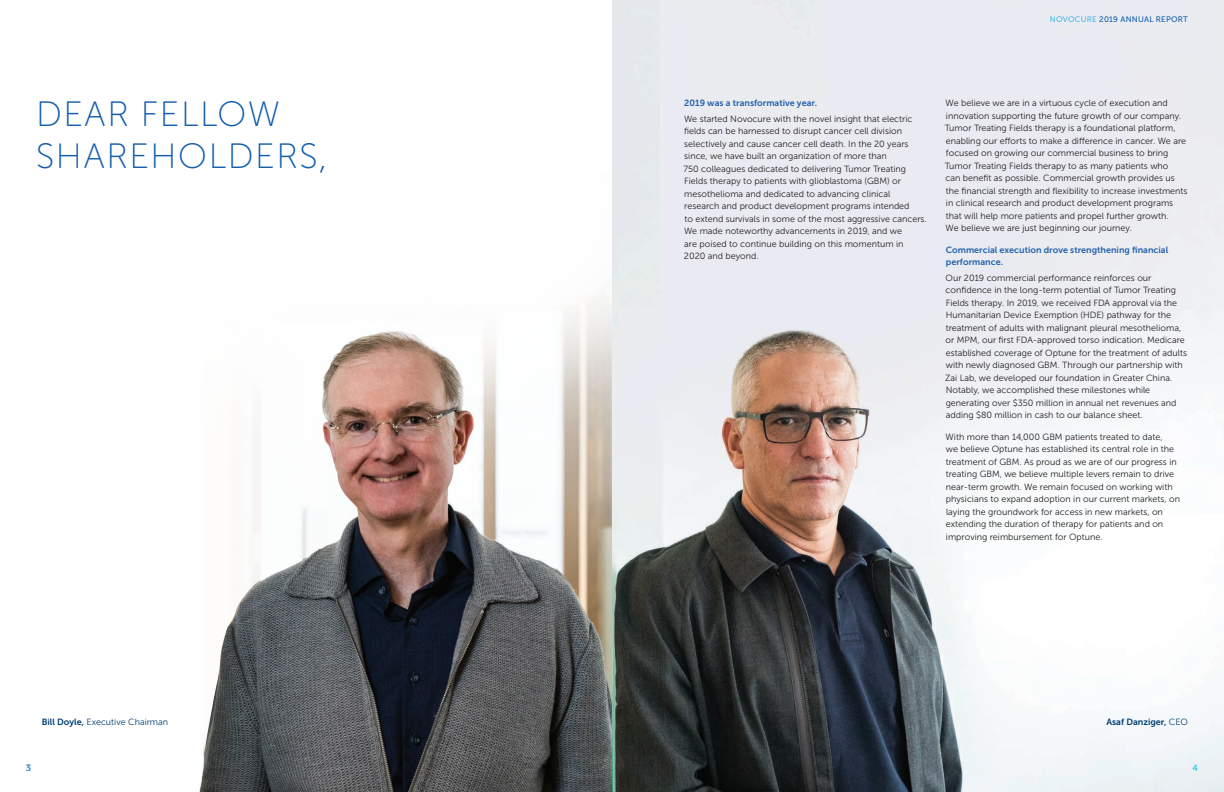
<style>
.page{position:relative;width:1224px;height:792px;background:#fff}
.page>*{position:absolute;margin:0;border:0;box-sizing:border-box;transform-origin:0 0}
.t1{font:35.2px/42.2px "Museo Sans Rounded 100";letter-spacing:.05em;color:#145ead}
.t2{font:9px/12.5px "Museo Sans 300";color:#231f20}
.t3{font:9px/12.5px "Museo Sans 700";color:#2461ae}
.t4{font:9px "Museo Sans 300";color:#003d71}
.t5{font:9px "Museo Sans 700";color:#003d71}
.t6{font:9px "Museo Sans 500";color:#4ab3e4}
.t7{font:9px "Museo Sans 500";color:#15c0f2}
.t8{font:8px "Museo Sans 500";letter-spacing:.025em;color:#145ead}
.s1{color:#4cb4e5}
.s2{font-family:"Museo Sans 700"}
.s3{font-family:"Museo Sans 300"}
</style>
<div class="page">
<img style="left:612px;top:0;width:612px;height:792px">
<img style="left:199px;top:295px;width:413px;height:497px">
<p class="t1" style="left:36px;top:93px;width:293px">DEAR FELLOW<br>SHAREHOLDERS,</p>
<p class="t8" style="left:1050px;top:15px;width:140px"><span class="s1">NOVOCURE</span> 2019 ANNUAL REPORT</p>
<p class="t3" style="left:684px;top:97px;width:134px">2019 was a transformative year.</p>
<p class="t2" style="left:684px;top:113px;width:245px">We started Novocure with the novel insight that electric fields can be harnessed to disrupt cancer cell division selectively and cause cancer cell death. In the 20 years since, we have built an organization of more than<br>750 colleagues dedicated to delivering Tumor Treating Fields therapy to patients with glioblastoma (GBM) or mesothelioma and dedicated to advancing clinical research and product development programs intended<br>to extend survivals in some of the most aggressive cancers.<br>We made noteworthy advancements in 2019, and we<br>are poised to continue building on this momentum in<br>2020 and beyond.</p>
<p class="t2" style="left:945px;top:97px;width:244px">We believe we are in a virtuous cycle of execution and innovation supporting the future growth of our company.<br>Tumor Treating Fields therapy is a foundational platform, enabling our efforts to make a difference in cancer. We are focused on growing our commercial business to bring Tumor Treating Fields therapy to as many patients who<br>can benefit as possible. Commercial growth provides us the financial strength and flexibility to increase investments in clinical research and product development programs that will help more patients and propel further growth.<br>We believe we are just beginning our journey.</p>
<p class="t3" style="left:946px;top:243px;width:224px">Commercial execution drove strengthening financial performance.</p>
<p class="t2" style="left:945px;top:272px;width:243px">Our 2019 commercial performance reinforces our confidence in the long-term potential of Tumor Treating Fields therapy. In 2019, we received FDA approval via the Humanitarian Device Exemption (HDE) pathway for the treatment of adults with malignant pleural mesothelioma, or MPM, our first FDA-approved torso indication. Medicare established coverage of Optune for the treatment of adults with newly diagnosed GBM. Through our partnership with Zai Lab, we developed our foundation in Greater China.<br>Notably, we accomplished these milestones while generating over $350 million in annual net revenues and adding $80 million in cash to our balance sheet.</p>
<p class="t2" style="left:946px;top:431px;width:236px">With more than 14,000 GBM patients treated to date,<br>we believe Optune has established its central role in the treatment of GBM. As proud as we are of our progress in treating GBM, we believe multiple levers remain to drive near-term growth. We remain focused on working with physicians to expand adoption in our current markets, on laying the groundwork for access in new markets, on extending the duration of therapy for patients and on improving reimbursement for Optune.</p>
<p class="t4" style="left:42px;top:717px;width:128px"><span class="s2">Bill Doyle,</span> Executive Chairman</p>
<p class="t5" style="left:1107px;top:716px;width:83px">Asaf Danziger, <span class="s3">CEO</span></p>
<p class="t6" style="left:26px;top:763px;width:7px">3</p>
<p class="t7" style="left:1193px;top:763px;width:7px">4</p>
</div>
